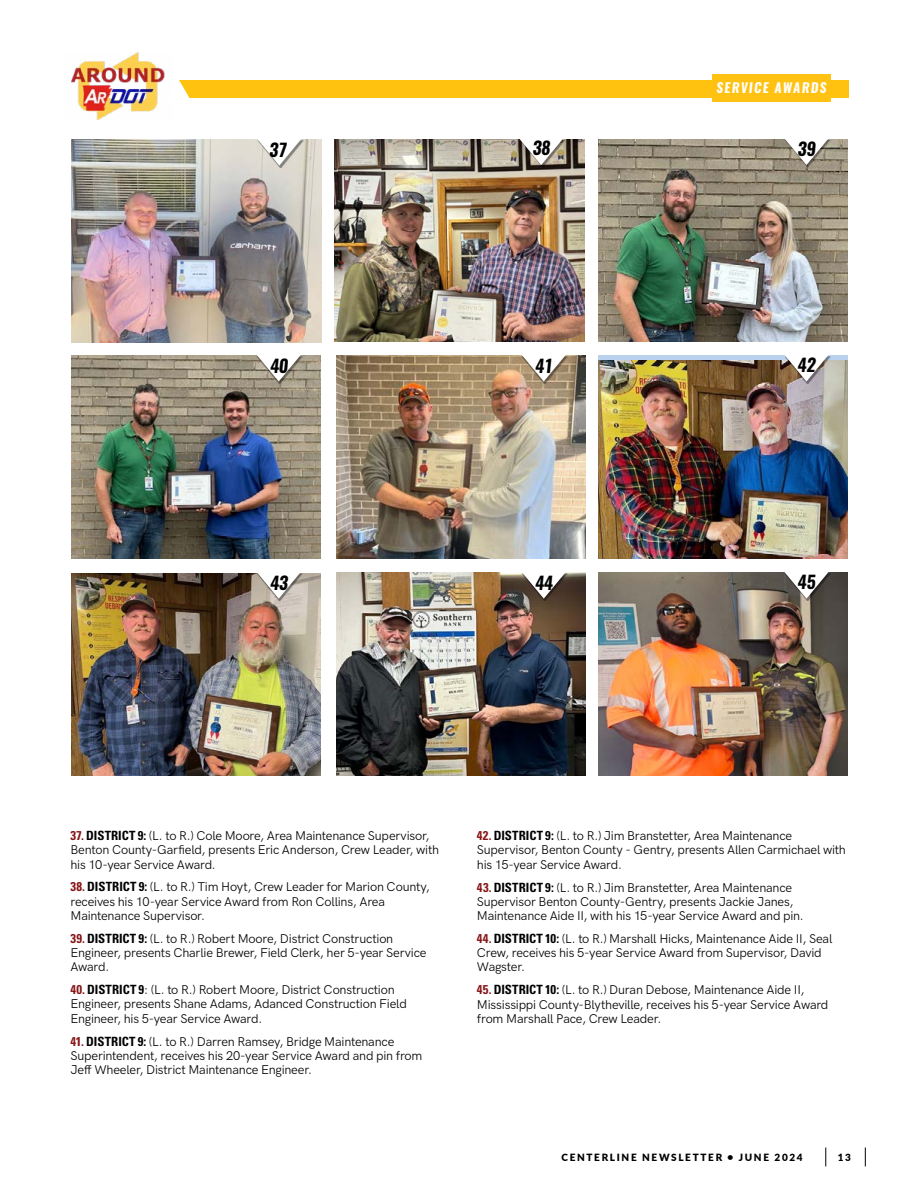
<style>
.page{position:relative;width:918px;height:1188px;background:#fff}
.page>*{position:absolute;margin:0;border:0;box-sizing:border-box;transform-origin:0 0}
.t1{font:italic 700 17.55px "Oswald";letter-spacing:-.04em;color:#000}
.t2{font:italic 700 13.2px "Oswald";letter-spacing:.1em;color:#fff}
.t3{font:12.75px/14.2px "HK Grotesk";letter-spacing:-.015em;color:#000}
.t4{font:900 10.05px "Lato";letter-spacing:.17em;color:#000}
.s1{font-family:"Univers LT Std";font-weight:700;font-stretch:condensed;color:#871517}
.s2{font-family:"Univers LT Std";font-weight:700;font-stretch:condensed}
</style>
<div class="page">
<div style="left:178px;top:80px;width:671px;height:18px;background:#ffc20e"></div>
<img style="left:71px;top:52px;width:94px;height:67px">
<div style="left:712px;top:75px;width:119px;height:27px;background:#ffc212"></div>
<svg style="left:163px;top:78px;width:27px;height:26px"></svg>
<img style="left:335px;top:139px;width:249px;height:203px">
<div style="left:519px;top:140px;width:46px;height:28px;background:#000;opacity:.41"></div>
<svg style="left:519px;top:139px;width:45px;height:26px"></svg>
<img style="left:598px;top:139px;width:250px;height:203px">
<div style="left:785px;top:140px;width:46px;height:28px;background:#000;opacity:.41"></div>
<svg style="left:784px;top:139px;width:45px;height:26px"></svg>
<img style="left:598px;top:360px;width:250px;height:198px">
<div style="left:785px;top:356px;width:46px;height:28px;background:#000;opacity:.41"></div>
<svg style="left:784px;top:355px;width:45px;height:26px"></svg>
<img style="left:598px;top:573px;width:250px;height:202px">
<div style="left:785px;top:573px;width:46px;height:28px;background:#000;opacity:.41"></div>
<svg style="left:784px;top:572px;width:45px;height:27px"></svg>
<img style="left:72px;top:140px;width:249px;height:202px">
<div style="left:257px;top:140px;width:47px;height:28px;background:#000;opacity:.41"></div>
<svg style="left:257px;top:139px;width:45px;height:27px"></svg>
<img style="left:71px;top:356px;width:250px;height:202px">
<div style="left:256px;top:356px;width:47px;height:28px;background:#000;opacity:.41"></div>
<svg style="left:256px;top:355px;width:45px;height:26px"></svg>
<img style="left:71px;top:573px;width:250px;height:202px">
<div style="left:256px;top:573px;width:47px;height:28px;background:#000;opacity:.41"></div>
<svg style="left:256px;top:573px;width:45px;height:26px"></svg>
<img style="left:336px;top:356px;width:250px;height:202px">
<div style="left:521px;top:356px;width:47px;height:28px;background:#000;opacity:.41"></div>
<svg style="left:521px;top:355px;width:45px;height:26px"></svg>
<img style="left:336px;top:573px;width:250px;height:202px">
<div style="left:521px;top:573px;width:47px;height:28px;background:#000;opacity:.41"></div>
<svg style="left:521px;top:572px;width:45px;height:27px"></svg>
<svg style="left:826px;top:1148px;width:1px;height:18px"></svg>
<svg style="left:865px;top:1148px;width:1px;height:18px"></svg>
<p class="t2" style="left:717px;top:79px;width:112px">SERVICE AWARDS</p>
<h1 class="t1" style="left:269px;top:138px;width:20px">37</h1>
<h1 class="t1" style="left:532px;top:135px;width:20px">38</h1>
<h1 class="t1" style="left:798px;top:136px;width:20px">39</h1>
<h1 class="t1" style="left:270px;top:353px;width:20px">40</h1>
<h1 class="t1" style="left:535px;top:353px;width:20px">41</h1>
<h1 class="t1" style="left:798px;top:353px;width:20px">42</h1>
<h1 class="t1" style="left:270px;top:571px;width:20px">43</h1>
<h1 class="t1" style="left:535px;top:571px;width:20px">44</h1>
<h1 class="t1" style="left:798px;top:570px;width:20px">45</h1>
<p class="t3" style="left:70px;top:828px;width:370px"><span class="s1">37.</span> <span class="s2">DISTRICT 9:</span> (L. to R.) Cole Moore, Area Maintenance Supervisor,<br>Benton County-Garfield, presents Eric Anderson, Crew Leader, with his 10-year Service Award.</p>
<p class="t3" style="left:70px;top:879px;width:361px"><span class="s1">38.</span> <span class="s2">DISTRICT 9:</span> (L. to R.) Tim Hoyt, Crew Leader for Marion County, receives his 10-year Service Award from Ron Collins, Area<br>Maintenance Supervisor.</p>
<p class="t3" style="left:70px;top:930px;width:358px"><span class="s1">39.</span> <span class="s2">DISTRICT 9:</span> (L. to R.) Robert Moore, District Construction<br>Engineer, presents Charlie Brewer, Field Clerk, her 5-year Service<br>Award.</p>
<p class="t3" style="left:70px;top:982px;width:338px"><span class="s1">40.</span> <span class="s2">DISTRICT 9</span>: (L. to R.) Robert Moore, District Construction<br>Engineer, presents Shane Adams, Adanced Construction Field<br>Engineer, his 5-year Service Award.</p>
<p class="t3" style="left:70px;top:1033px;width:353px"><span class="s1">41.</span> <span class="s2">DISTRICT 9:</span> (L. to R.) Darren Ramsey, Bridge Maintenance<br>Superintendent, receives his 20-year Service Award and pin from<br>Jeff Wheeler, District Maintenance Engineer.</p>
<p class="t3" style="left:477px;top:828px;width:370px"><span class="s1">42.</span> <span class="s2">DISTRICT 9:</span> (L. to R.) Jim Branstetter, Area Maintenance<br>Supervisor, Benton County - Gentry, presents Allen Carmichael with his 15-year Service Award.</p>
<p class="t3" style="left:477px;top:879px;width:328px"><span class="s1">43.</span> <span class="s2">DISTRICT 9:</span> (L. to R.) Jim Branstetter, Area Maintenance<br>Supervisor Benton County-Gentry, presents Jackie Janes,<br>Maintenance Aide II, with his 15-year Service Award and pin.</p>
<p class="t3" style="left:477px;top:930px;width:357px"><span class="s1">44.</span> <span class="s2">DISTRICT 10:</span> (L. to R.) Marshall Hicks, Maintenance Aide II, Seal<br>Crew, receives his 5-year Service Award from Supervisor, David<br>Wagster.</p>
<p class="t3" style="left:477px;top:982px;width:353px"><span class="s1">45.</span> <span class="s2">DISTRICT 10:</span> (L. to R.) Duran Debose, Maintenance Aide II,<br>Mississippi County-Blytheville, receives his 5-year Service Award from Marshall Pace, Crew Leader.</p>
<p class="t4" style="left:562px;top:1150px;width:242px">CENTERLINE NEWSLETTER • JUNE 2024</p>
<p class="t4" style="left:838px;top:1150px;width:15px">13</p>
</div>
